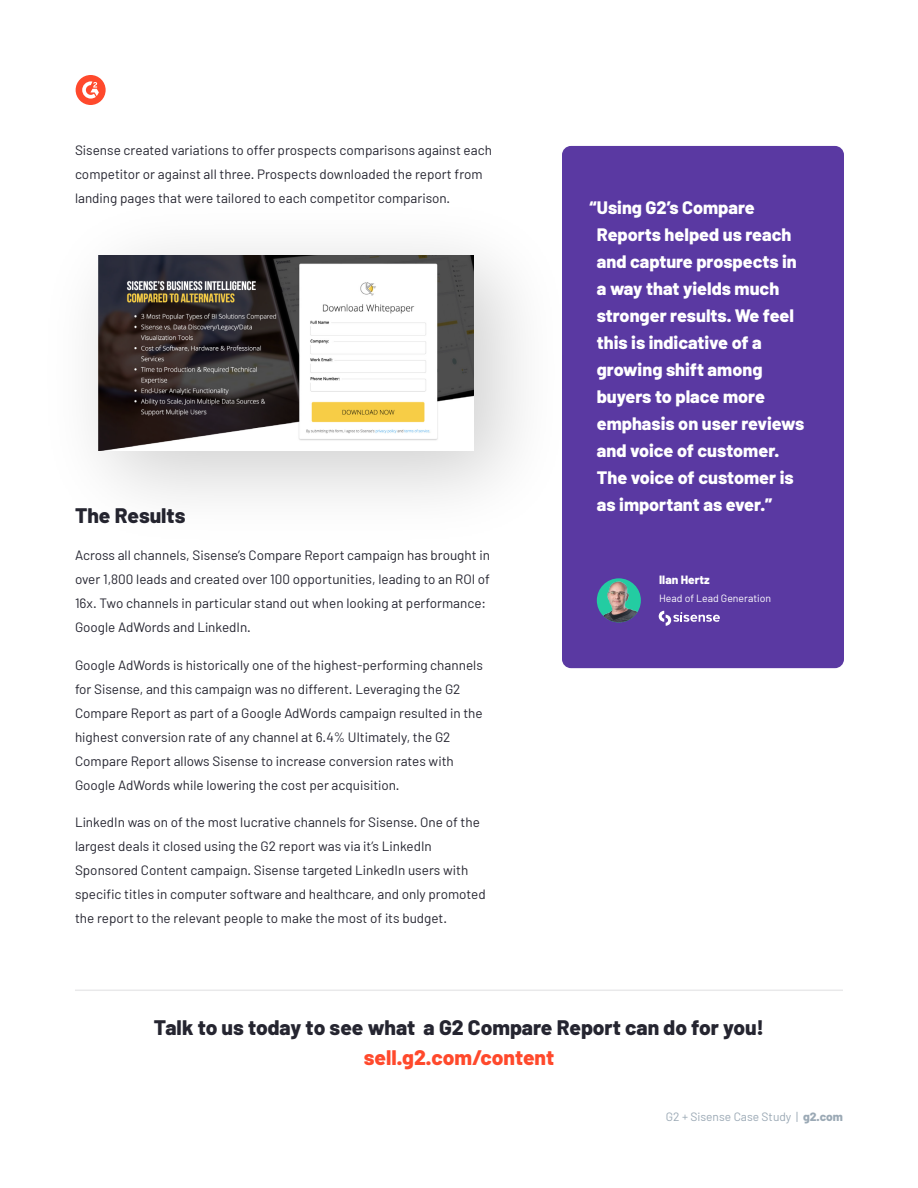
<style>
.page{position:relative;width:918px;height:1188px;background:#fff}
.page>*{position:absolute;margin:0;border:0;box-sizing:border-box;transform-origin:0 0}
.t1{font:800 21px "Barlow";color:#252530}
.t2{font:800 21px "Barlow";color:#ff492c}
.t3{font:800 18px/27px "Barlow";color:#fff}
.t4{font:13.5px/24px "Barlow";color:#252530}
.t5{font:12px "Barlow";color:#9ba9b5}
.t6{font:800 12px "Barlow";color:#fff}
.t7{font:10.5px "Barlow";color:#fff}
.s1{font-weight:800}
</style>
<div class="page">
<div style="left:76px;top:75px;width:30px;height:30px;background:#ff492c;border-radius:50%"></div>
<svg style="left:82px;top:81px;width:17px;height:18px"></svg>
<div style="left:562px;top:146px;width:282px;height:522px;background:#5a39a2;border-radius:9px"></div>
<img style="left:597px;top:578px;width:44px;height:44px;border-radius:22px">
<svg style="left:658px;top:611px;width:62px;height:15px"></svg>
<hr style="left:75px;top:990px;width:768px;height:1px;background:#e9e9ea">
<img style="left:89px;top:246px;width:432px;height:252px">
<img style="left:99px;top:255px;width:375px;height:196px">
<p class="t4" style="left:75px;top:138px;width:419px">Sisense created variations to offer prospects comparisons against each competitor or against all three. Prospects downloaded the report from landing pages that were tailored to each competitor comparison.</p>
<h1 class="t1" style="left:75px;top:502px;width:112px">The Results</h1>
<p class="t4" style="left:75px;top:543px;width:417px">Across all channels, Sisense’s Compare Report campaign has brought in over 1,800 leads and created over 100 opportunities, leading to an ROI of 16x. Two channels in particular stand out when looking at performance:<br>Google AdWords and LinkedIn.</p>
<p class="t4" style="left:75px;top:653px;width:409px">Google AdWords is historically one of the highest-performing channels for Sisense, and this campaign was no different. Leveraging the G2<br>Compare Report as part of a Google AdWords campaign resulted in the highest conversion rate of any channel at 6.4% Ultimately, the G2<br>Compare Report allows Sisense to increase conversion rates with Google AdWords while lowering the cost per acquisition.</p>
<p class="t4" style="left:75px;top:810px;width:412px">LinkedIn was on of the most lucrative channels for Sisense. One of the largest deals it closed using the G2 report was via it’s LinkedIn Sponsored Content campaign. Sisense targeted LinkedIn users with specific titles in computer software and healthcare, and only promoted the report to the relevant people to make the most of its budget.</p>
<p class="t3" style="left:597px;top:194px;width:209px;text-indent:-7px">“Using G2’s Compare<br>Reports helped us reach and capture prospects in a way that yields much stronger results. We feel this is indicative of a growing shift among buyers to place more emphasis on user reviews and voice of customer.<br>The voice of customer is as important as ever.”</p>
<p class="t6" style="left:659px;top:572px;width:52px">Ilan Hertz</p>
<p class="t7" style="left:659px;top:591px;width:114px">Head of Lead Generation</p>
<h1 class="t1" style="left:154px;top:1014px;width:612px">Talk to us today to see what a G2 Compare Report can do for you!</h1>
<h1 class="t2" style="left:364px;top:1044px;width:192px">sell.g2.com/content</h1>
<p class="t5" style="left:666px;top:1110px;width:179px">G2 + Sisense Case Study | <span class="s1">g2.com</span></p>
</div>
